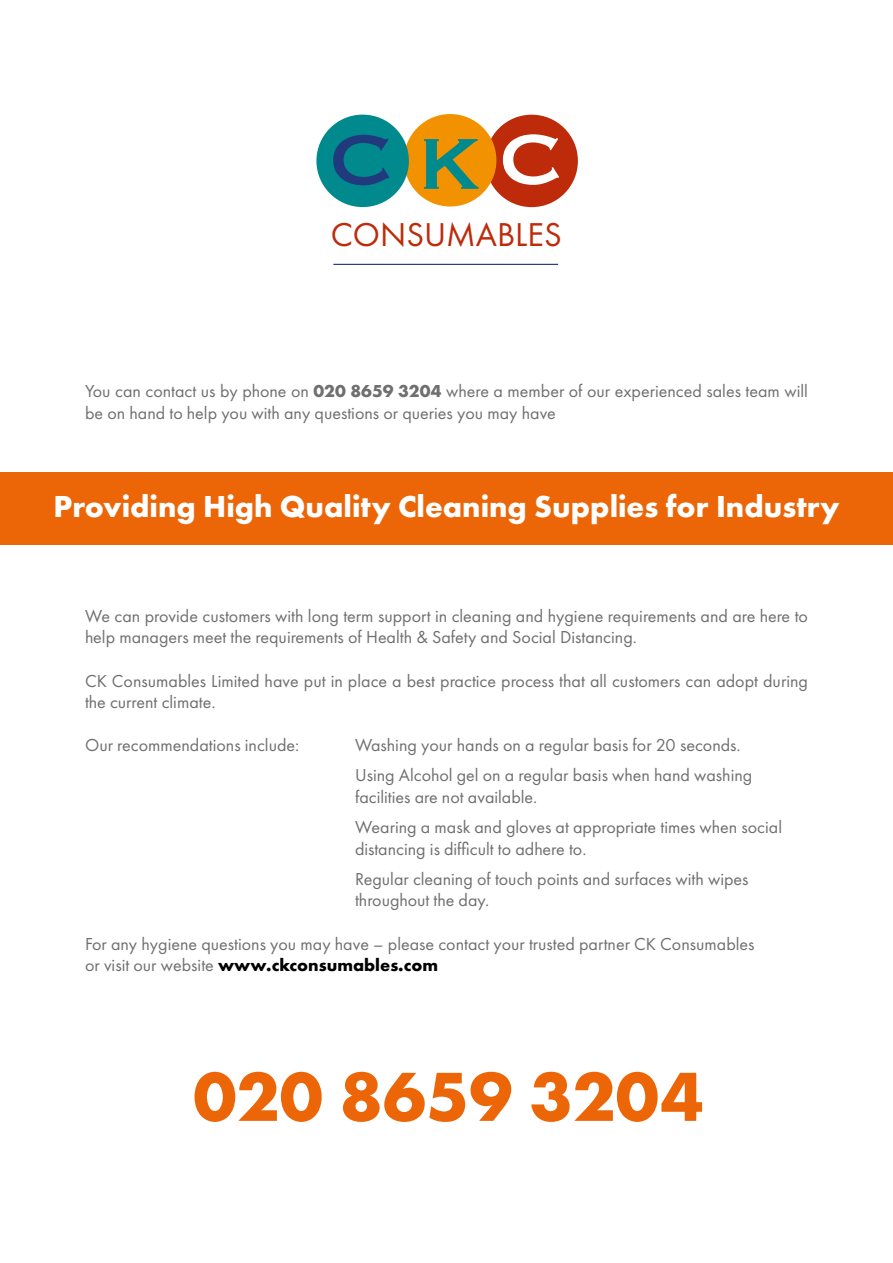
<style>
.page{position:relative;width:893px;height:1263px;background:#fff}
.page>*{position:absolute;margin:0;border:0;box-sizing:border-box;transform-origin:0 0}
.t1{font:700 72px "Futura PT";color:#ec6608}
.t2{font:34.2px "Futura PT";color:#bd2b0b}
.t3{font:700 31.5px "Futura PT";color:#fff}
.t4{font:18px/21.6px "Futura PT";color:#706f6f}
.s1{font-weight:700}
.s2{font-weight:700;color:#000}
</style>
<div class="page">
<div style="left:485px;top:115px;width:93px;height:92px;background:#bd2b0b;border-radius:50%"></div>
<div style="left:404px;top:114px;width:92px;height:92px;background:#f39200;border-radius:50%"></div>
<div style="left:316px;top:115px;width:93px;height:92px;background:#008a8e;border-radius:50%"></div>
<svg style="left:333px;top:135px;width:56px;height:50px"></svg>
<svg style="left:424px;top:139px;width:55px;height:50px"></svg>
<svg style="left:503px;top:134px;width:56px;height:51px"></svg>
<hr style="left:333px;top:264px;width:225px;height:1px;background:#213a7e">
<div style="left:0;top:472px;width:893px;height:73px;background:#ec6608"></div>
<h2 class="t2" style="left:331px;top:214px;width:232px">CONSUMABLES</h2>
<p class="t4" style="left:85px;top:380px;width:724px">You can contact us by phone on <span class="s1">020 8659 3204</span> where a member of our experienced sales team will be on hand to help you with any questions or queries you may have</p>
<h3 class="t3" style="left:54px;top:486px;width:787px">Providing High Quality Cleaning Supplies for Industry</h3>
<p class="t4" style="left:85px;top:605px;width:724px">We can provide customers with long term support in cleaning and hygiene requirements and are here to help managers meet the requirements of Health &amp; Safety and Social Distancing.</p>
<p class="t4" style="left:85px;top:670px;width:724px">CK Consumables Limited have put in place a best practice process that all customers can adopt during the current climate.</p>
<p class="t4" style="left:85px;top:734px;width:216px">Our recommendations include:</p>
<p class="t4" style="left:355px;top:730px;width:399px;line-height:30px">Washing your hands on a regular basis for 20 seconds.<br>Using Alcohol gel on a regular basis when hand washing</p>
<p class="t4" style="left:355px;top:782px;width:429px;line-height:30px">facilities are not available.<br>Wearing a mask and gloves at appropriate times when social</p>
<p class="t4" style="left:355px;top:833px;width:395px;line-height:30px">distancing is difficult to adhere to.<br>Regular cleaning of touch points and surfaces with wipes</p>
<p class="t4" style="left:355px;top:889px;width:136px">throughout the day.</p>
<p class="t4" style="left:85px;top:932px;width:671px">For any hygiene questions you may have – please contact your trusted partner CK Consumables or visit our website <span class="s2">www.ckconsumables.com</span></p>
<h1 class="t1" style="left:193px;top:1050px;width:512px">020 8659 3204</h1>
</div>
